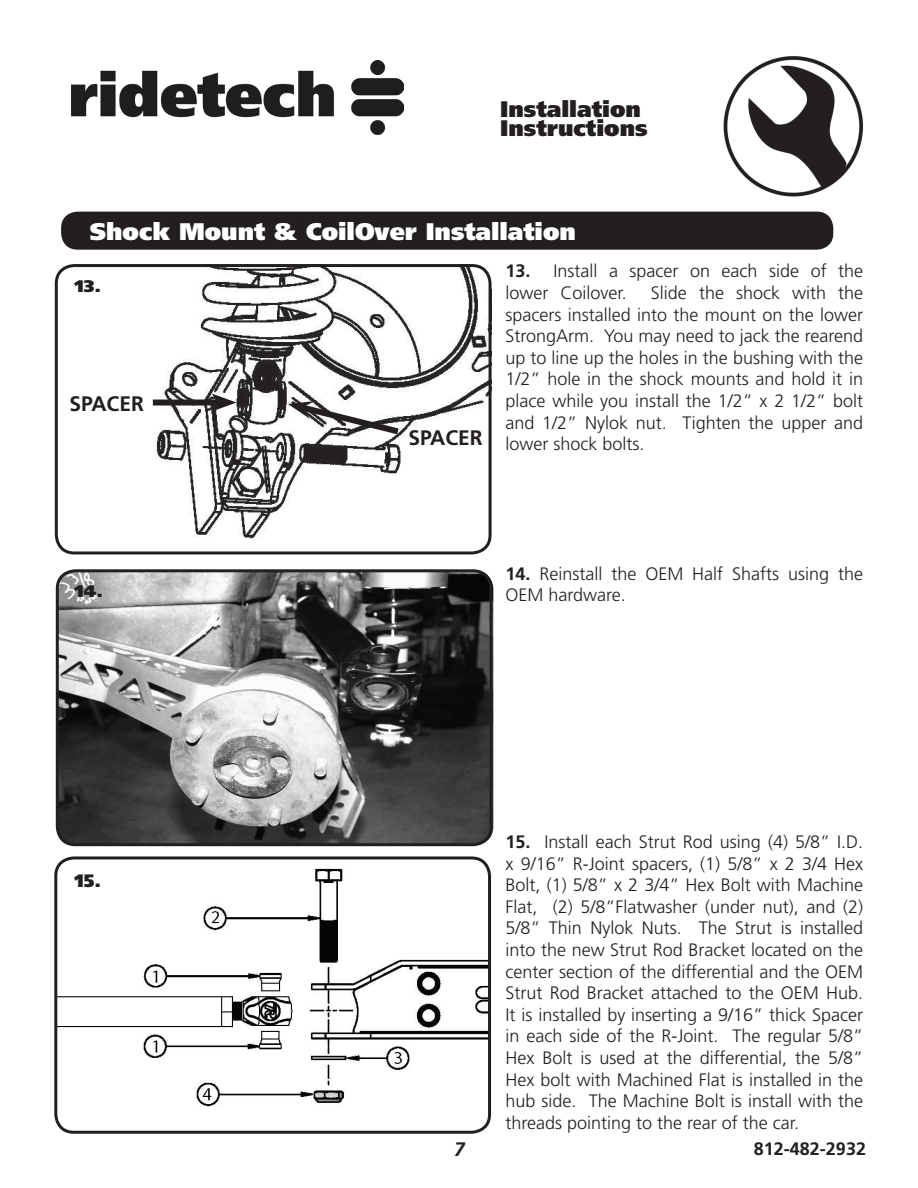
<style>
.page{position:relative;width:918px;height:1188px;background:#fff}
.page>*{position:absolute;margin:0;border:0;box-sizing:border-box;transform-origin:0 0}
.t1{font:900 24px "Frutiger";color:#fff}
.t2{font:900 22.5px/19.5px "Frutiger";color:#231f20}
.t3{font:700 21px "Frutiger";color:#231f20}
.t4{font:italic 700 19.5px "Frutiger";color:#231f20}
.t5{font:300 18px/21.6px "Frutiger";color:#231f20}
.t6{font:700 18px "Frutiger";color:#231f20}
.t7{font:900 18px "Frutiger";color:#231f20}
.t8{font:900 16.8px "Frutiger";color:#231f20;scale:1.07 1}
.s1{font-weight:700}
</style>
<div class="page">
<img style="left:723px;top:56px;width:140px;height:141px">
<img style="left:72px;top:61px;width:331px;height:75px">
<img style="left:58px;top:846px;width:429px;height:282px">
<img style="left:152px;top:264px;width:338px;height:282px">
<img style="left:57px;top:571px;width:436px;height:274px;border-radius:18px">
<div style="left:55px;top:264px;width:437px;height:290px;border:3px solid #231f20;border-radius:18px"></div>
<div style="left:61px;top:212px;width:772px;height:38px;background:#231f20;border-radius:17px"></div>
<div style="left:56px;top:569px;width:437px;height:277px;border:3px solid #231f20;border-radius:18px"></div>
<div style="left:54px;top:856px;width:437px;height:278px;border:3px solid #231f20;border-radius:18px"></div>
<div style="left:153px;top:400px;width:69px;height:6px;background:#231f20"></div>
<svg style="left:211px;top:393px;width:25px;height:19px"></svg>
<svg style="left:288px;top:400px;width:117px;height:39px"></svg>
<p class="t2" style="left:500px;top:101px;width:149px">Installation<br>Instructions</p>
<h1 class="t1" style="left:90px;top:222px;width:488px">Shock Mount &amp; CoilOver Installation</h1>
<p class="t5" style="left:506px;top:262px;width:359px"><span class="s1">13.</span> Install a spacer on each side of the lower Coilover.</p>
<p class="t8" style="left:74px;top:280px;width:26px">13.</p>
<p class="t5" style="left:506px;top:283px;width:359px;text-align:justify;text-indent:145px">Slide the shock with the spacers installed into the mount on the lower StrongArm. You may need to jack the rearend up to line up the holes in the bushing with the 1/2” hole in the shock mounts and hold it in place while you install the 1/2” x 2 1/2” bolt and 1/2” Nylok nut. Tighten the upper and lower shock bolts.</p>
<p class="t3" style="left:70px;top:396px;width:76px">SPACER</p>
<p class="t3" style="left:408px;top:430px;width:76px">SPACER</p>
<p class="t8" style="left:74px;top:584px;width:28px">14.</p>
<p class="t7" style="left:74px;top:874px;width:28px">15.</p>
<p class="t5" style="left:506px;top:564px;width:359px"><span class="s1">14.</span> Reinstall the OEM Half Shafts using the<br>OEM hardware.</p>
<p class="t5" style="left:506px;top:832px;width:359px;text-align:justify"><span class="s1">15.</span> Install each Strut Rod using (4) 5/8” I.D. x 9/16” R-Joint spacers, (1) 5/8” x 2 3/4 Hex Bolt, (1) 5/8” x 2 3/4” Hex Bolt with Machine Flat, (2) 5/8”Flatwasher (under nut), and (2)<br>5/8” Thin Nylok Nuts. The Strut is installed into the new Strut Rod Bracket located on the center section of the differential and the OEM Strut Rod Bracket attached to the OEM Hub.<br>It is installed by inserting a 9/16” thick Spacer in each side of the R-Joint. The regular 5/8” Hex Bolt is used at the differential, the 5/8” Hex bolt with Machined Flat is installed in the hub side. The Machine Bolt is install with the threads pointing to the rear of the car.</p>
<p class="t4" style="left:454px;top:1142px;width:12px">7</p>
<p class="t6" style="left:754px;top:1142px;width:114px">812-482-2932</p>
</div>
